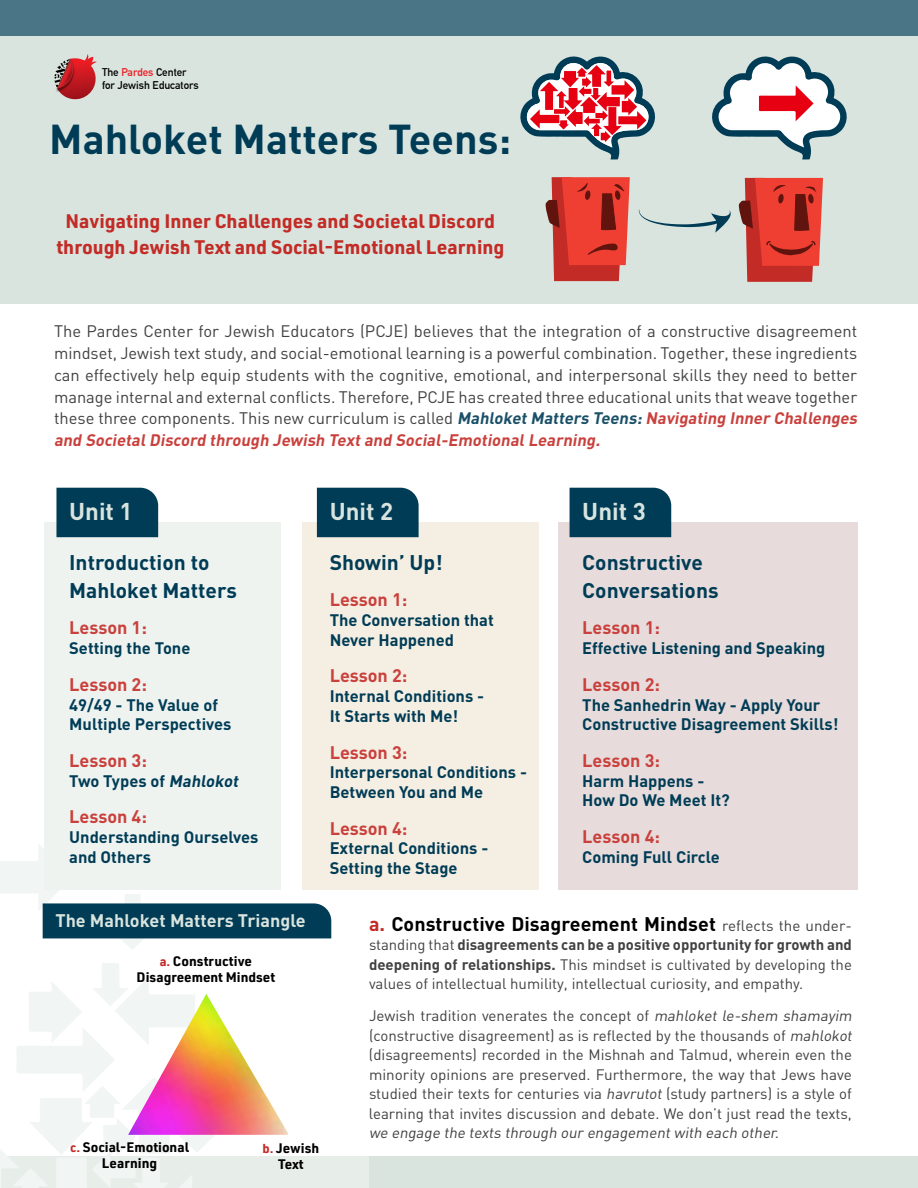
<style>
.page{position:relative;width:918px;height:1188px;background:#fff}
.page>*{position:absolute;margin:0;border:0;box-sizing:border-box;transform-origin:0 0}
.t1{font:700 41.25px "DIN";color:#003c56}
.t2{font:700 24px "DIN";color:#d9e4de}
.t3{font:700 21px/28.2px "DIN";color:#003c56}
.t4{font:700 19.5px "DIN";letter-spacing:.005em;color:#000}
.t5{font:700 19.2px/25.8px "URWDIN";color:#c32b26;text-align:center}
.t6{font:700 18px "DIN";color:#c9403c}
.t7{font:700 18px "DIN";color:#d9e4de}
.t8{font:16.5px/21.8px "DIN";color:#414042;text-align:right}
.t9{font:700 16.5px/19.8px "DIN";color:#003c56}
.t10{font:italic 700 16.5px "DIN";color:#c9403c}
.t11{font:15px/19.5px "DIN";color:#414042}
.t12{font:700 15px "DIN";color:#414042}
.t13{font:italic 15px "DIN";color:#414042}
.t14{font:700 13.5px/16.2px "URWDIN";color:#000;text-align:center}
.t15{font:700 10.95px/12.1px "DIN Alternate";color:#000}
.s1{color:#ed1d24}
.s2{font-weight:700;font-style:italic;color:#1a5067}
.s3{font-weight:700;font-style:italic;color:#c9403c}
.s4{font-style:italic}
.s5{font-size:12.75px;color:#c32b26}
.s6{color:#c32b26}
.s7{font-weight:700}
.s8{font-weight:400}
</style>
<div class="page">
<div style="left:0;top:1156px;width:918px;height:32px;background:#d9e4de"></div>
<div style="left:0;top:0;width:918px;height:304px;background:#d9e4de"></div>
<svg style="left:520px;top:56px;width:135px;height:103px"></svg>
<svg style="left:545px;top:177px;width:85px;height:104px;background:#d2493f"></svg>
<svg style="left:738px;top:178px;width:85px;height:104px;background:#d1493f"></svg>
<svg style="left:639px;top:210px;width:92px;height:23px"></svg>
<svg style="left:712px;top:56px;width:135px;height:103px"></svg>
<svg style="left:0;top:889px;width:369px;height:299px"></svg>
<svg style="left:0;top:767px;width:331px;height:183px"></svg>
<div style="left:44px;top:522px;width:236px;height:367px;background:#eef3f0"></div>
<div style="left:56px;top:488px;width:102px;height:49px;background:#003c56"></div>
<div style="left:302px;top:522px;width:236px;height:367px;background:#f5eee2"></div>
<div style="left:317px;top:488px;width:102px;height:49px;background:#003c56"></div>
<div style="left:558px;top:522px;width:299px;height:367px;background:#e7dcdb"></div>
<div style="left:570px;top:488px;width:101px;height:49px;background:#003c56"></div>
<img style="left:128px;top:994px;width:161px;height:141px">
<div style="left:0;top:0;width:918px;height:35px;background:#4a7587"></div>
<svg style="left:54px;top:54px;width:43px;height:46px"></svg>
<p class="t15" style="left:102px;top:66px;width:98px">The <span class="s1">Pardes</span> Center for Jewish Educators</p>
<h1 class="t1" style="left:49px;top:112px;width:463px">Mahloket Matters Teens:</h1>
<p class="t5" style="left:56px;top:207px;width:449px">Navigating Inner Challenges and Societal Discord through Jewish Text and Social-Emotional Learning</p>
<p class="t8" style="left:54px;top:320px;width:808px">The Pardes Center for Jewish Educators (PCJE) believes that the integration of a constructive disagreement mindset, Jewish text study, and social-emotional learning is a powerful combination. Together, these ingredients can effectively help equip students with the cognitive, emotional, and interpersonal skills they need to better manage internal and external conflicts. Therefore, PCJE has created three educational units that weave together <span class="s2">:</span> <span class="s3">Navigating Inner Challenges</span></p>
<p class="t8" style="left:595px;top:407px;width:46px;text-align:left;text-indent:-541px">t h e s e t h re e c o m p o n e n t s . T h i s n e w c u r r i c u l u m i s c a l l e d <span class="s2">Mahloket Matters Teens </span><span class="s3">.</span></p>
<p class="t10" style="left:54px;top:429px;width:546px">and Societal Discord through Jewish Text and Social Emotional Learning</p>
<p class="t10" style="left:441px;top:429px;width:12px">-</p>
<h2 class="t2" style="left:69px;top:496px;width:65px">Unit 1</h2>
<h3 class="t3" style="left:69px;top:547px;width:169px">Introduction to<br>Mahloket Matters</h3>
<p class="t6" style="left:69px;top:616px;width:79px">Lesson 1:</p>
<p class="t9" style="left:69px;top:638px;width:123px">Setting the Tone</p>
<p class="t6" style="left:69px;top:672px;width:79px">Lesson 2:</p>
<p class="t9" style="left:69px;top:694px;width:164px">49/49 - The Value of<br>Multiple Perspectives</p>
<p class="t6" style="left:69px;top:749px;width:79px">Lesson 3:</p>
<p class="t9" style="left:69px;top:770px;width:174px">Tw o Ty p e s o f <span class="s4">Mahlokot</span></p>
<p class="t6" style="left:69px;top:805px;width:79px">Lesson 4:</p>
<p class="t9" style="left:69px;top:826px;width:191px">Understanding Ourselves and Others</p>
<h2 class="t2" style="left:330px;top:496px;width:65px">Unit 2</h2>
<h3 class="t3" style="left:330px;top:547px;width:115px">Showin’ Up!</h3>
<p class="t6" style="left:330px;top:588px;width:79px">Lesson 1:</p>
<p class="t9" style="left:330px;top:610px;width:166px">The Conversation that<br>Never Happened</p>
<p class="t6" style="left:330px;top:664px;width:79px">Lesson 2:</p>
<p class="t9" style="left:330px;top:686px;width:156px">Internal Conditions -<br>It Starts with Me!</p>
<p class="t6" style="left:330px;top:740px;width:79px">Lesson 3:</p>
<p class="t9" style="left:330px;top:762px;width:199px">Interpersonal Conditions -<br>Between You and Me</p>
<p class="t6" style="left:330px;top:816px;width:79px">Lesson 4:</p>
<p class="t9" style="left:330px;top:838px;width:160px">External Conditions -<br>Setting the Stage</p>
<h2 class="t2" style="left:582px;top:496px;width:65px">Unit 3</h2>
<h3 class="t3" style="left:582px;top:547px;width:138px">Constructive<br>Conversations</h3>
<p class="t6" style="left:582px;top:616px;width:79px">Lesson 1:</p>
<p class="t9" style="left:582px;top:638px;width:245px">Effective Listening and Speaking</p>
<p class="t6" style="left:582px;top:672px;width:79px">Lesson 2:</p>
<p class="t9" style="left:582px;top:694px;width:258px">The Sanhedrin Way - Apply Your<br>Constructive Disagreement Skills!</p>
<p class="t6" style="left:582px;top:749px;width:79px">Lesson 3:</p>
<p class="t9" style="left:582px;top:770px;width:149px">Harm Happens -<br>How Do We Meet It?</p>
<p class="t6" style="left:582px;top:825px;width:79px">Lesson 4:</p>
<p class="t9" style="left:582px;top:846px;width:139px">Coming Full Circle</p>
<p class="t7" style="left:55px;top:909px;width:252px">The Mahloket Matters Triangle</p>
<p class="t14" style="left:137px;top:953px;width:140px"><span class="s5">.a</span> Constructive<br>Disagreement Mindset</p>
<p class="t14" style="left:70px;top:1138px;width:120px"><span class="s5">.c</span> Social-Emotional<br>Learning</p>
<p class="t14" style="left:263px;top:1139px;width:58px"><span class="s5">.b</span> Jewish<br>Text</p>
<h3 class="t4" style="left:369px;top:911px;width:348px"><span class="s6">.a</span> Constructive Disagreement Mindset</h3>
<p class="t11" style="left:369px;top:954px;width:484px"><span class="s7">deepening of relationships.</span> This mindset is cultivated by developing the values of intellectual humility, intellectual curiosity, and empathy.</p>
<p class="t11" style="left:369px;top:1006px;width:487px">J ew i s h t ra d i t i o n ve n e ra t e s t h e c o n c e p t o f <span class="s4">mahloket le shem shamayim</span></p>
<p class="t11" style="left:722px;top:915px;width:131px">reflects the under-</p>
<p class="t12" style="left:369px;top:935px;width:484px"><span class="s8">standing that</span> disagreements can be a positive opportunity for growth and</p>
<p class="t11" style="left:369px;top:1006px;width:487px;text-indent:365px"><span class="s4">-<br></span>(constructive disagreement) as is reflected by the thousands o f <span class="s4">mahlokot </span>(disagreements) recorded in the Mishnah and Talmud, wherein even the minority opinions are preserved. Furthermore, the way that Jews have studied their texts for centuries via <span class="s4">havrutot</span>(study partners) is a style of learning that invites discussion and debate. We don t’ just read the texts,</p>
<p class="t13" style="left:775px;top:1124px;width:8px">.</p>
<p class="t13" style="left:369px;top:1124px;width:412px">we engage the texts through our engagement with each other</p>
</div>
